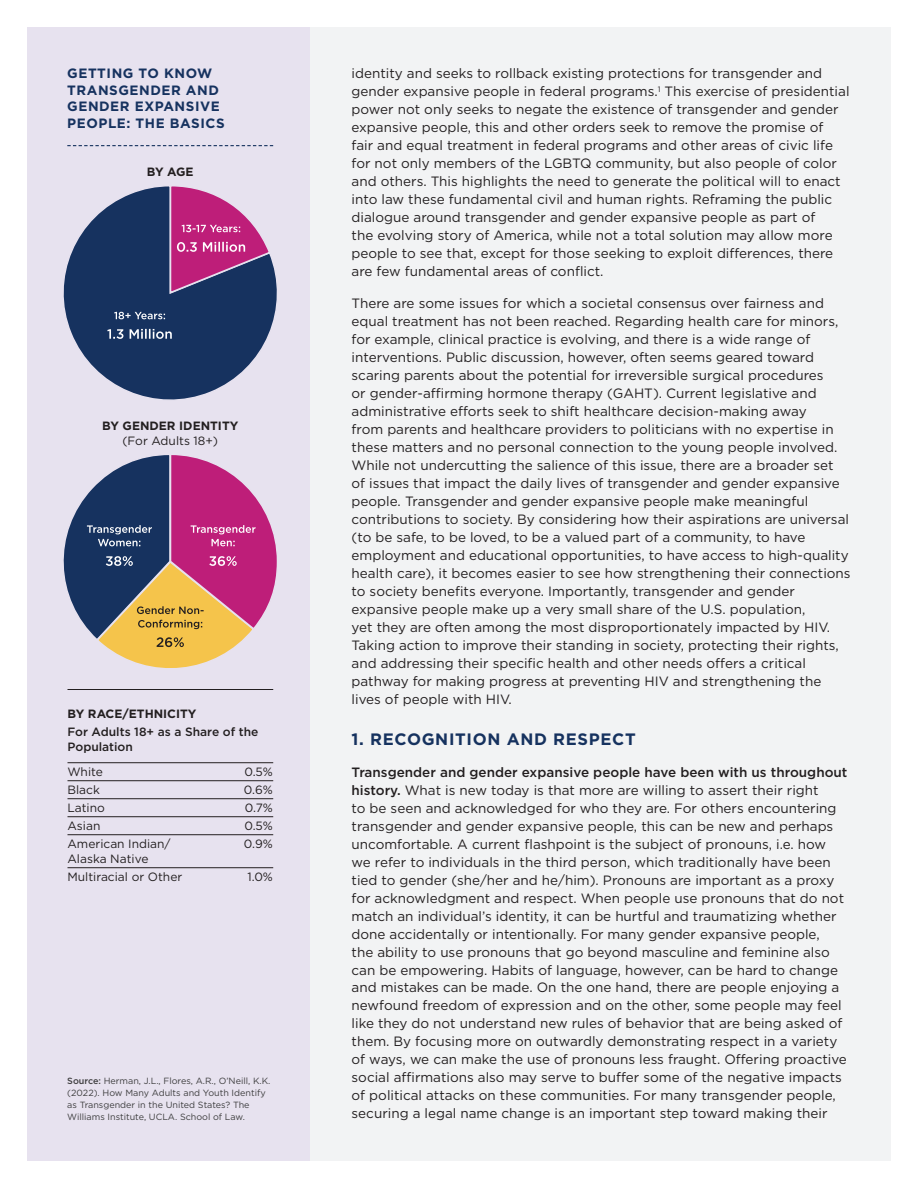
<style>
.page{position:relative;width:918px;height:1188px;background:#fff}
.page>*{position:absolute;margin:0;border:0;box-sizing:border-box;transform-origin:0 0}
._02_Subhead_1{font:700 16.5px "Gotham";letter-spacing:.04em;color:#16325f}
._02_Basic_Body{font:13.5px/18px "Gotham";color:#231f20}
._04_Sidebar_Title{font:700 13.5px/16.5px "Gotham";letter-spacing:.04em;color:#16325f}
._04_Sidebar_Body{font:12px "Gotham";color:#231f20}
._04_Sidebar_Body-2{font:700 12px "Gotham";color:#231f20}
._04_Sidebar_Body-3{font:500 12px/15px "Gotham";color:#231f20}
._02_Sources{font:9px/12px "Gotham";color:#3e3e3f}
.s1{font-weight:500}
</style>
<div class="page">
<div style="left:27px;top:27px;width:864px;height:1134px;background:#f2f3f4"></div>
<div style="left:27px;top:27px;width:282px;height:1134px;background:#e7e2ef"></div>
<svg style="left:67px;top:145px;width:206px;height:1px"></svg>
<svg style="left:63px;top:186px;width:214px;height:214px"></svg>
<svg style="left:169px;top:186px;width:103px;height:108px"></svg>
<svg style="left:107px;top:329px;width:65px;height:10px"></svg>
<svg style="left:114px;top:312px;width:51px;height:7px"></svg>
<svg style="left:63px;top:455px;width:214px;height:213px"></svg>
<hr style="left:68px;top:762px;width:205px;height:1px;background:#231f20">
<hr style="left:68px;top:780px;width:205px;height:1px;background:#231f20">
<hr style="left:68px;top:798px;width:205px;height:1px;background:#231f20">
<hr style="left:68px;top:816px;width:205px;height:1px;background:#231f20">
<hr style="left:68px;top:834px;width:205px;height:1px;background:#231f20">
<hr style="left:68px;top:867px;width:205px;height:1px;background:#231f20">
<hr style="left:68px;top:689px;width:205px;height:1px;background:#231f20">
<h3 class="_04_Sidebar_Title" style="left:67px;top:65px;width:159px">GETTING TO KNOW<br>TRANSGENDER AND<br>GENDER EXPANSIVE<br>PEOPLE: THE BASICS</h3>
<p class="_04_Sidebar_Body-2" style="left:147px;top:164px;width:48px">BY AGE</p>
<p class="_04_Sidebar_Body-2" style="left:102px;top:418px;width:138px">BY GENDER IDENTITY</p>
<p class="_04_Sidebar_Body" style="left:122px;top:433px;width:97px">(For Adults 18+)</p>
<p class="_04_Sidebar_Body-2" style="left:68px;top:705px;width:131px">BY RACE/ETHNICITY</p>
<p class="_04_Sidebar_Body-3" style="left:68px;top:724px;width:192px">For Adults 18+ as a Share of the<br>Population</p>
<p class="_04_Sidebar_Body" style="left:68px;top:764px;width:37px">White</p>
<p class="_04_Sidebar_Body" style="left:244px;top:764px;width:30px">0.5%</p>
<p class="_04_Sidebar_Body" style="left:68px;top:782px;width:34px">Black</p>
<p class="_04_Sidebar_Body" style="left:244px;top:782px;width:31px">0.6%</p>
<p class="_04_Sidebar_Body" style="left:68px;top:800px;width:39px">Latino</p>
<p class="_04_Sidebar_Body" style="left:245px;top:800px;width:30px">0.7%</p>
<p class="_04_Sidebar_Body" style="left:68px;top:818px;width:34px">Asian</p>
<p class="_04_Sidebar_Body" style="left:244px;top:818px;width:30px">0.5%</p>
<p class="_04_Sidebar_Body" style="left:68px;top:836px;width:105px">American Indian/</p>
<p class="_04_Sidebar_Body" style="left:244px;top:836px;width:31px">0.9%</p>
<p class="_04_Sidebar_Body" style="left:68px;top:851px;width:82px">Alaska Native</p>
<p class="_04_Sidebar_Body" style="left:68px;top:869px;width:116px">Multiracial or Other</p>
<p class="_04_Sidebar_Body" style="left:247px;top:869px;width:27px">1.0%</p>
<p class="_02_Sources" style="left:67px;top:1075px;width:205px"><span class="s1">Source:</span> Herman, J.L., Flores, A.R., O’Neill, K.K. (2022). How Many Adults and Youth Identify as Transgender in the United States? The Williams Institute, UCLA. School of Law.</p>
<p class="_02_Basic_Body" style="left:352px;top:64px;width:499px">identity and seeks to rollback existing protections for transgender and gender expansive people in federal programs.<sup>1</sup> This exercise of presidential power not only seeks to negate the existence of transgender and gender expansive people, this and other orders seek to remove the promise of<br>fair and equal treatment in federal programs and other areas of civic life for not only members of the LGBTQ community, but also people of color and others. This highlights the need to generate the political will to enact into law these fundamental civil and human rights. Reframing the public dialogue around transgender and gender expansive people as part of<br>the evolving story of America, while not a total solution may allow more people to see that, except for those seeking to exploit differences, there are few fundamental areas of conflict.</p>
<p class="_02_Basic_Body" style="left:352px;top:294px;width:501px">There are some issues for which a societal consensus over fairness and equal treatment has not been reached. Regarding health care for minors, for example, clinical practice is evolving, and there is a wide range of interventions. Public discussion, however, often seems geared toward scaring parents about the potential for irreversible surgical procedures<br>or gender-affirming hormone therapy (GAHT). Current legislative and administrative efforts seek to shift healthcare decision-making away<br>from parents and healthcare providers to politicians with no expertise in these matters and no personal connection to the young people involved.<br>While not undercutting the salience of this issue, there are a broader set of issues that impact the daily lives of transgender and gender expansive people. Transgender and gender expansive people make meaningful contributions to society. By considering how their aspirations are universal (to be safe, to be loved, to be a valued part of a community, to have employment and educational opportunities, to have access to high-quality health care), it becomes easier to see how strengthening their connections to society benefits everyone. Importantly, transgender and gender expansive people make up a very small share of the U.S. population,<br>yet they are often among the most disproportionately impacted by HIV.<br>Taking action to improve their standing in society, protecting their rights, and addressing their specific health and other needs offers a critical pathway for making progress at preventing HIV and strengthening the lives of people with HIV.</p>
<h2 class="_02_Subhead_1" style="left:352px;top:728px;width:286px">1. RECOGNITION AND RESPECT</h2>
<p class="_02_Basic_Body" style="left:352px;top:762px;width:497px"><span class="s1">Transgender and gender expansive people have been with us throughout history.</span> What is new today is that more are willing to assert their right<br>to be seen and acknowledged for who they are. For others encountering transgender and gender expansive people, this can be new and perhaps uncomfortable. A current flashpoint is the subject of pronouns, i.e. how we refer to individuals in the third person, which traditionally have been tied to gender (she/her and he/him). Pronouns are important as a proxy for acknowledgment and respect. When people use pronouns that do not match an individual’s identity, it can be hurtful and traumatizing whether done accidentally or intentionally. For many gender expansive people,<br>the ability to use pronouns that go beyond masculine and feminine also can be empowering. Habits of language, however, can be hard to change and mistakes can be made. On the one hand, there are people enjoying a newfound freedom of expression and on the other, some people may feel like they do not understand new rules of behavior that are being asked of them. By focusing more on outwardly demonstrating respect in a variety of ways, we can make the use of pronouns less fraught. Offering proactive social affirmations also may serve to buffer some of the negative impacts of political attacks on these communities. For many transgender people, securing a legal name change is an important step toward making their</p>
</div>
